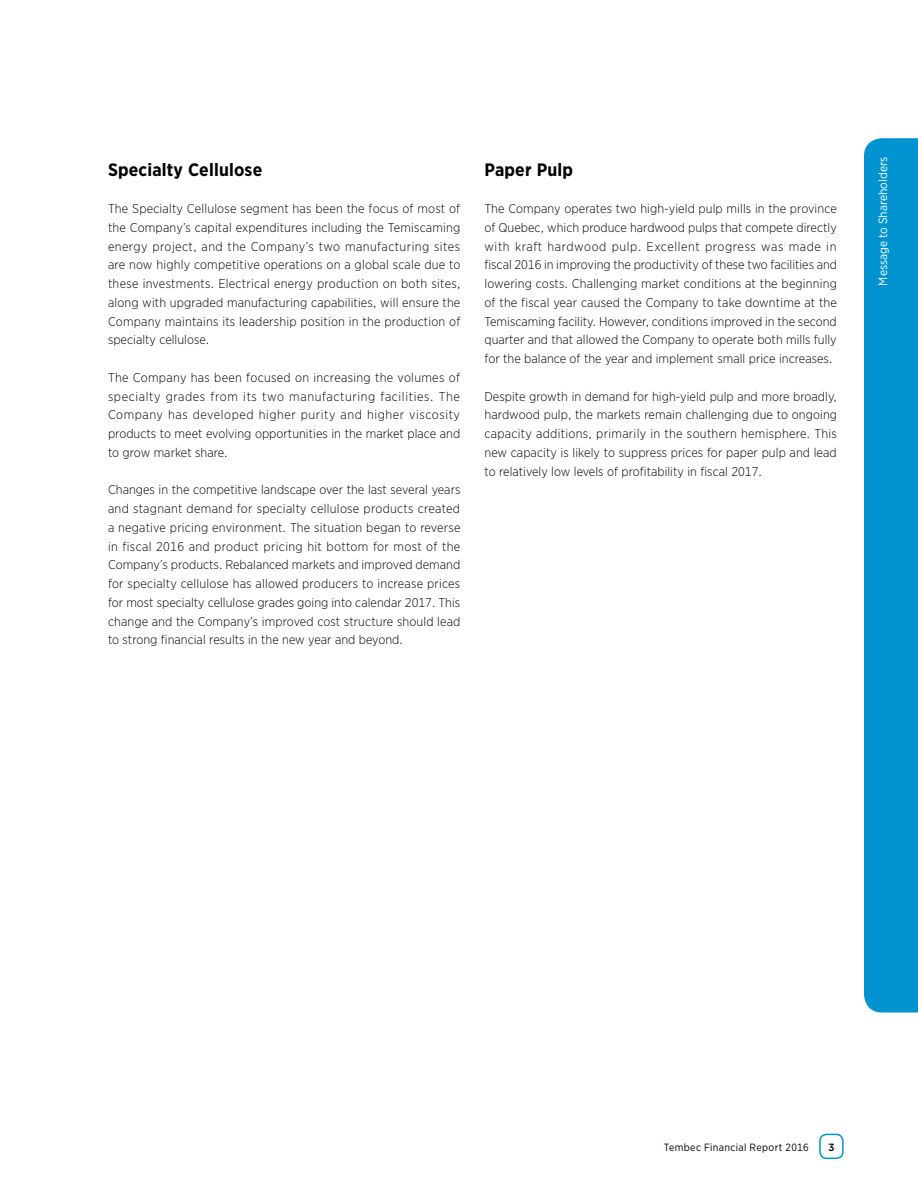
<style>
.page{position:relative;width:918px;height:1188px;background:#fff}
.page>*{position:absolute;margin:0;border:0;box-sizing:border-box;transform-origin:0 0}
.t1{font:700 18px "Gotham Narrow";letter-spacing:.01em;color:#000}
.t2{font:300 12.75px/18.8px "Gotham Narrow";color:#000;text-align:justify}
.t3{font:12px "Gotham Narrow";color:#fff}
.t4{font:10.5px "Gotham Narrow";letter-spacing:.035em;color:#000}
.t5{font:500 10.5px "Gotham";color:#000}
</style>
<div class="page">
<div style="left:864px;top:138px;width:54px;height:875px;background:#0093d0"></div>
<div style="left:819px;top:1134px;width:25px;height:25px;border:2px solid #0093d0;border-radius:7px"></div>
<h1 class="t1" style="left:108px;top:158px;width:156px">Specialty Cellulose</h1>
<p class="t2" style="left:108px;top:199px;width:354px">The Specialty Cellulose segment has been the focus of most of the Company’s capital expenditures including the Temiscaming energy project, and the Company’s two manufacturing sites are now highly competitive operations on a global scale due to these investments. Electrical energy production on both sites, along with upgraded manufacturing capabilities, will ensure the Company maintains its leadership position in the production of specialty cellulose.</p>
<p class="t2" style="left:108px;top:368px;width:354px">The Company has been focused on increasing the volumes of specialty grades from its two manufacturing facilities. The Company has developed higher purity and higher viscosity products to meet evolving opportunities in the market place and to grow market share.</p>
<p class="t2" style="left:108px;top:480px;width:354px">Changes in the competitive landscape over the last several years and stagnant demand for specialty cellulose products created a negative pricing environment. The situation began to reverse in fiscal 2016 and product pricing hit bottom for most of the Company’s products. Rebalanced markets and improved demand for specialty cellulose has allowed producers to increase prices for most specialty cellulose grades going into calendar 2017. This change and the Company’s improved cost structure should lead to strong financial results in the new year and beyond.</p>
<h1 class="t1" style="left:484px;top:158px;width:90px">Paper Pulp</h1>
<p class="t2" style="left:484px;top:199px;width:354px">The Company operates two high-yield pulp mills in the province of Quebec, which produce hardwood pulps that compete directly with kraft hardwood pulp. Excellent progress was made in fiscal 2016 in improving the productivity of these two facilities and lowering costs. Challenging market conditions at the beginning of the fiscal year caused the Company to take downtime at the Temiscaming facility. However, conditions improved in the second quarter and that allowed the Company to operate both mills fully for the balance of the year and implement small price increases.</p>
<p class="t2" style="left:484px;top:386px;width:354px">Despite growth in demand for high-yield pulp and more broadly, hardwood pulp, the markets remain challenging due to ongoing capacity additions, primarily in the southern hemisphere. This new capacity is likely to suppress prices for paper pulp and lead to relatively low levels of profitability in fiscal 2017.</p>
<p class="t3" style="left:875px;top:286px;width:130px;rotate:-90deg">Message to Shareholders</p>
<p class="t4" style="left:664px;top:1140px;width:146px">Tembec Financial Report 2016</p>
<p class="t5" style="left:828px;top:1140px;width:8px">3</p>
</div>
